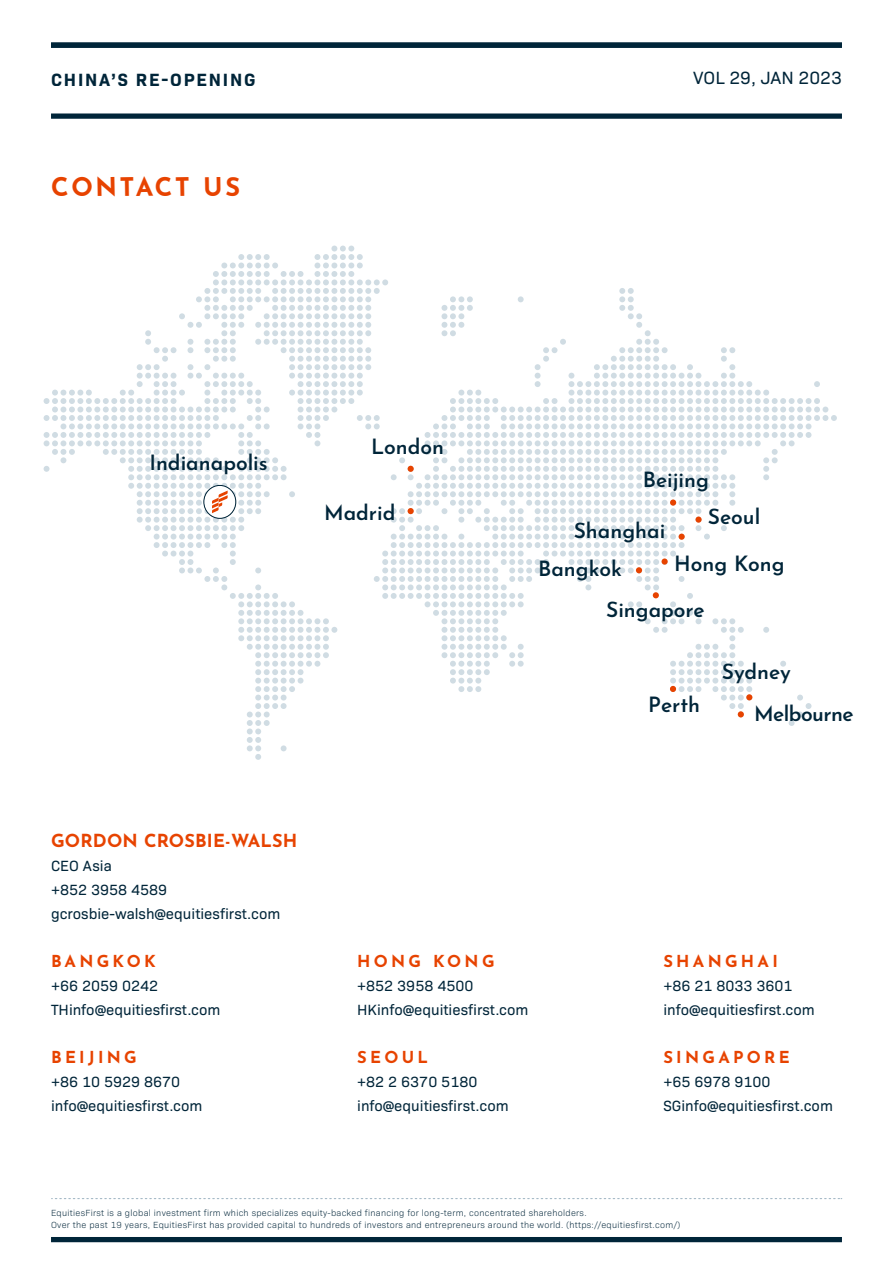
<style>
.page{position:relative;width:893px;height:1263px;background:#fff}
.page>*{position:absolute;margin:0;border:0;box-sizing:border-box;transform-origin:0 0}
.t1{font:700 25.5px "Josefin Sans";color:#e74300}
.t2{font:600 21px "Josefin Sans";color:#002539}
.t3{font:600 21px "Josefin Sans";letter-spacing:-.025em;color:#002539}
.t4{font:700 18px "Josefin Sans";letter-spacing:.01em;color:#e74300}
.t5{font:700 18px "Bio Sans";letter-spacing:.1em;color:#002539}
.t6{font:18px "Bio Sans";color:#002539}
.t7{font:700 16.5px "Josefin Sans";letter-spacing:.2em;color:#e74300}
.t8{font:15px "Bio Sans";color:#002539}
.t9{font:300 9px/12px "Bio Sans";letter-spacing:.03em;color:#002539}
</style>
<div class="page">
<div style="left:51px;top:1237px;width:791px;height:5px;background:#002539"></div>
<svg style="left:44px;top:246px;width:793px;height:514px"></svg>
<svg style="left:408px;top:466px;width:344px;height:251px"></svg>
<div style="left:204px;top:485px;width:32px;height:33px;background:#fff;border-radius:50%"></div>
<div style="left:203px;top:485px;width:33px;height:34px;border:1px solid #002539;border-radius:50%"></div>
<svg style="left:212px;top:491px;width:16px;height:22px"></svg>
<svg style="left:52px;top:1198px;width:790px;height:1px"></svg>
<div style="left:51px;top:113px;width:791px;height:6px;background:#002539"></div>
<div style="left:51px;top:43px;width:791px;height:5px;background:#002539"></div>
<p class="t5" style="left:51px;top:65px;width:206px">CHINA’S RE-OPENING</p>
<p class="t1" style="left:50px;top:166px;width:191px;rotate:-1deg">CONTACT US</p>
<p class="t6" style="left:693px;top:65px;width:150px">VOL 29, JAN 2023</p>
<p class="t2" style="left:149px;top:445px;width:120px">Indianapolis</p>
<p class="t2" style="left:371px;top:428px;width:75px">London</p>
<p class="t2" style="left:324px;top:495px;width:73px">Madrid</p>
<p class="t2" style="left:643px;top:462px;width:68px">Beijing</p>
<p class="t2" style="left:708px;top:499px;width:54px">Seoul</p>
<p class="t2" style="left:574px;top:513px;width:93px">Shanghai</p>
<p class="t2" style="left:538px;top:550px;width:85px">Bangkok</p>
<p class="t2" style="left:674px;top:546px;width:112px">Hong Kong</p>
<p class="t2" style="left:606px;top:592px;width:100px">Singapore</p>
<p class="t2" style="left:648px;top:687px;width:53px">Perth</p>
<p class="t2" style="left:722px;top:654px;width:71px">Sydney</p>
<p class="t3" style="left:754px;top:696px;width:101px">Melbourne</p>
<p class="t4" style="left:51px;top:824px;width:248px">GORDON CROSBIE-WALSH</p>
<p class="t8" style="left:51px;top:854px;width:62px">CEO Asia</p>
<p class="t8" style="left:51px;top:878px;width:118px">+852 3958 4589</p>
<p class="t8" style="left:51px;top:902px;width:231px">gcrosbie-walsh@equitiesfirst.com</p>
<p class="t7" style="left:51px;top:946px;width:106px">BANGKOK</p>
<p class="t8" style="left:51px;top:974px;width:109px">+66 2059 0242</p>
<p class="t8" style="left:51px;top:998px;width:171px">THinfo@equitiesfirst.com</p>
<p class="t7" style="left:51px;top:1042px;width:87px">BEIJING</p>
<p class="t8" style="left:51px;top:1070px;width:131px">+86 10 5929 8670</p>
<p class="t8" style="left:51px;top:1094px;width:153px">info@equitiesfirst.com</p>
<p class="t7" style="left:357px;top:946px;width:139px">HONG KONG</p>
<p class="t8" style="left:357px;top:974px;width:118px">+852 3958 4500</p>
<p class="t8" style="left:357px;top:998px;width:173px">HKinfo@equitiesfirst.com</p>
<p class="t7" style="left:357px;top:1042px;width:72px">SEOUL</p>
<p class="t8" style="left:357px;top:1070px;width:122px">+82 2 6370 5180</p>
<p class="t8" style="left:357px;top:1094px;width:153px">info@equitiesfirst.com</p>
<p class="t7" style="left:663px;top:946px;width:116px">SHANGHAI</p>
<p class="t8" style="left:663px;top:974px;width:131px">+86 21 8033 3601</p>
<p class="t8" style="left:663px;top:998px;width:153px">info@equitiesfirst.com</p>
<p class="t7" style="left:663px;top:1042px;width:128px">SINGAPORE</p>
<p class="t8" style="left:663px;top:1070px;width:109px">+65 6978 9100</p>
<p class="t8" style="left:663px;top:1094px;width:171px">SGinfo@equitiesfirst.com</p>
<p class="t9" style="left:51px;top:1206px;width:631px">EquitiesFirst is a global investment firm which specializes equity-backed financing for long-term, concentrated shareholders.<br>Over the past 19 years, EquitiesFirst has provided capital to hundreds of investors and entrepreneurs around the world. (https://equitiesfirst.com/)</p>
</div>
